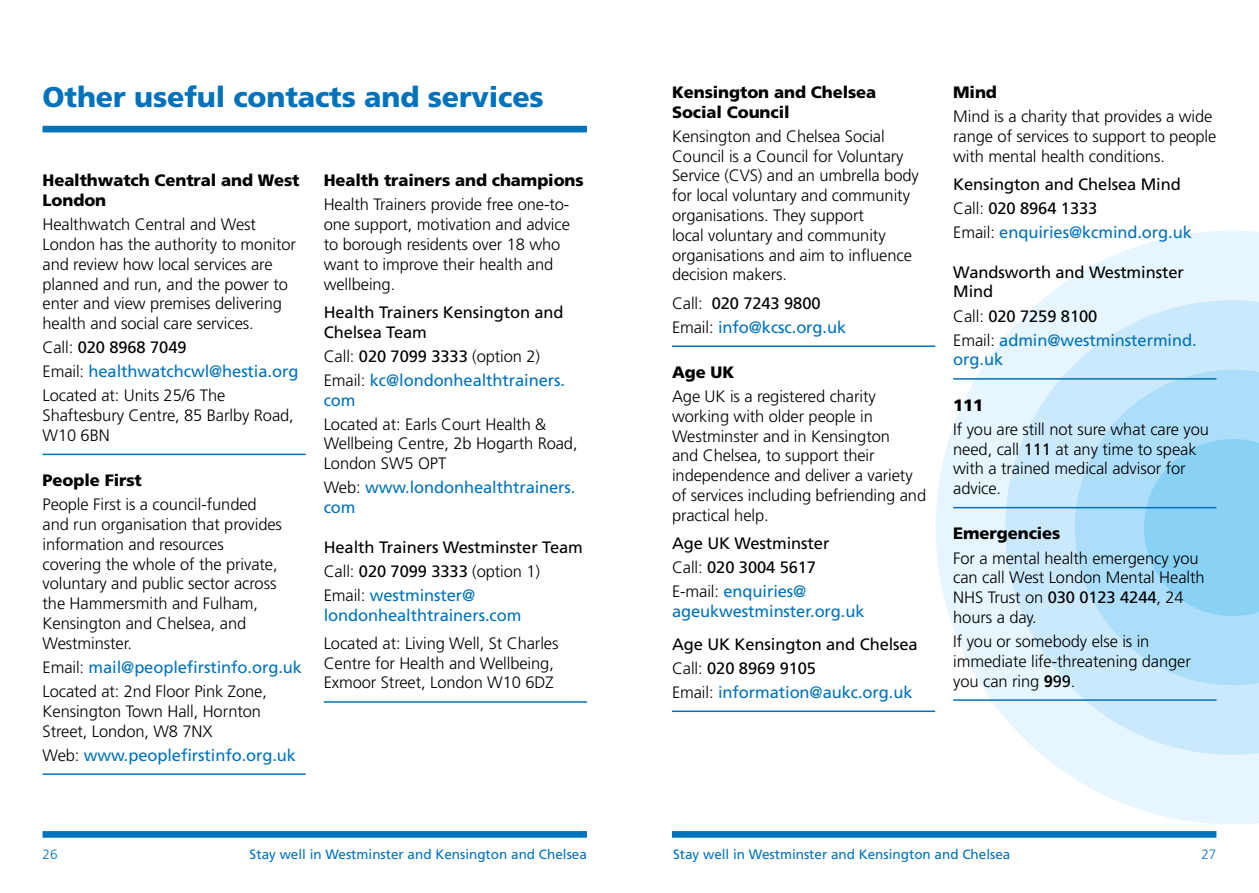
<style>
.page{position:relative;width:1259px;height:893px;background:#fff}
.page>*{position:absolute;margin:0;border:0;box-sizing:border-box;transform-origin:0 0}
.t1{font:900 28.5px "Frutiger";letter-spacing:-.005em;color:#0072bb}
.t2{font:300 16.5px/19.8px "Frutiger";letter-spacing:-.005em;color:#000}
.t3{font:16.5px/24px "Frutiger";letter-spacing:-.005em;color:#000}
.t4{font:16.5px/24px "Frutiger";letter-spacing:-.005em;color:#0072bb}
.t5{font:900 16.5px/19.8px "Frutiger";letter-spacing:-.005em;color:#000}
.t6{font:13.5px "Frutiger";color:#0072bb}
.t7{font:300 13.5px "Frutiger";color:#0072bb}
.s1{font-weight:400}
.s2{font-weight:400;color:#0072bb}
.s3{font-weight:300;color:#000}
.s4{color:#000}
.s5{font-weight:300}
.s6{color:#0072bb}
.s7{font-weight:700}
</style>
<div class="page">
<div style="left:672px;top:831px;width:544px;height:7px;background:#0072bb"></div>
<div style="left:43px;top:831px;width:544px;height:7px;background:#0072bb"></div>
<svg style="left:935px;top:231px;width:324px;height:593px;fill:#e6f5fe"></svg>
<svg style="left:1005px;top:300px;width:254px;height:455px;fill:#cbe9fc"></svg>
<svg style="left:1074px;top:369px;width:185px;height:316px;fill:#acdef9"></svg>
<svg style="left:1144px;top:439px;width:115px;height:177px"></svg>
<div style="left:43px;top:126px;width:544px;height:6px;background:#0072bb"></div>
<hr style="left:43px;top:454px;width:263px;height:1px;background:#0072bb">
<hr style="left:43px;top:773px;width:263px;height:2px;background:#0072bb">
<hr style="left:324px;top:701px;width:263px;height:2px;background:#0072bb">
<hr style="left:672px;top:345px;width:263px;height:2px;background:#0072bb">
<hr style="left:672px;top:710px;width:263px;height:2px;background:#0072bb">
<hr style="left:953px;top:378px;width:263px;height:2px;background:#0072bb">
<hr style="left:953px;top:507px;width:263px;height:1px;background:#0072bb">
<hr style="left:953px;top:699px;width:263px;height:2px;background:#0072bb">
<h1 class="t1" style="left:43px;top:80px;width:503px">Other useful contacts and services</h1>
<p class="t5" style="left:43px;top:170px;width:258px">Healthwatch Central and West<br>London</p>
<p class="t2" style="left:43px;top:214px;width:255px">Healthwatch Central and West London has the authority to monitor and review how local services are planned and run, and the power to enter and view premises delivering health and social care services.</p>
<p class="t2" style="left:43px;top:335px;width:257px;line-height:24px">Call: <span class="s1">020 8968 7049<br></span>Email: <span class="s2">healthwatchcwl@hestia.org<br></span>Located at: Units 25/6 The</p>
<p class="t2" style="left:43px;top:405px;width:253px">Shaftesbury Centre, 85 Barlby Road,<br>W10 6BN</p>
<p class="t5" style="left:43px;top:470px;width:101px">People First</p>
<p class="t2" style="left:43px;top:495px;width:241px">People First is a council-funded and run organisation that provides information and resources covering the whole of the private, voluntary and public sector across the Hammersmith and Fulham,<br>Kensington and Chelsea, and<br>Westminster.</p>
<p class="t2" style="left:43px;top:655px;width:261px;line-height:24px">Email: <span class="s2">mail@peoplefirstinfo.org.uk<br></span>Located at: 2nd Floor Pink Zone,</p>
<p class="t2" style="left:43px;top:701px;width:220px">Kensington Town Hall, Hornton<br>Street, London, W8 7NX</p>
<p class="t4" style="left:43px;top:743px;width:255px"><span class="s3">Web:</span> www.peoplefirstinfo.org.uk</p>
<p class="t5" style="left:324px;top:170px;width:261px">Health trainers and champions</p>
<p class="t2" style="left:324px;top:195px;width:248px">Health Trainers provide free one-to&shy;one support, motivation and advice to borough residents over 18 who want to improve their health and wellbeing.</p>
<p class="t3" style="left:324px;top:302px;width:241px;line-height:19.8px">Health Trainers Kensington and<br>Chelsea Team</p>
<p class="t4" style="left:324px;top:344px;width:243px"><span class="s3">Call:</span> <span class="s4">020 7099 3333</span> <span class="s3">(option 2)<br>Email:</span> kc@londonhealthtrainers.</p>
<p class="t4" style="left:324px;top:388px;width:33px">com</p>
<p class="t2" style="left:324px;top:414px;width:255px">Located at: Earls Court Health &amp;<br>Wellbeing Centre, 2b Hogarth Road,<br>London SW5 OPT</p>
<p class="t4" style="left:324px;top:477px;width:253px;line-height:19.8px"><span class="s3">Web:</span> www.londonhealthtrainers. com</p>
<p class="t3" style="left:324px;top:535px;width:261px">Health Trainers Westminster Team<br><span class="s5">Call:</span> 020 7099 3333 <span class="s5">(option 1)<br>Email:</span> <span class="s6">westminster@</span></p>
<p class="t4" style="left:324px;top:603px;width:199px">londonhealthtrainers.com</p>
<p class="t2" style="left:324px;top:633px;width:236px">Located at: Living Well, St Charles<br>Centre for Health and Wellbeing,<br>Exmoor Street, London W10 6DZ</p>
<p class="t5" style="left:672px;top:82px;width:206px">Kensington and Chelsea<br>Social Council</p>
<p class="t2" style="left:672px;top:126px;width:248px">Kensington and Chelsea Social<br>Council is a Council for Voluntary<br>Service (CVS) and an umbrella body for local voluntary and community organisations. They support<br>local voluntary and community organisations and aim to influence decision makers.</p>
<p class="t4" style="left:672px;top:291px;width:176px"><span class="s3">Call:</span> <span class="s4">020 7243 9800<br></span><span class="s3">Email:</span> info@kcsc.org.uk</p>
<p class="t5" style="left:672px;top:362px;width:64px">Age UK</p>
<p class="t2" style="left:672px;top:386px;width:256px">Age UK is a registered charity working with older people in<br>Westminster and in Kensington<br>and Chelsea, to support their independence and deliver a variety of services including befriending and practical help.</p>
<p class="t3" style="left:672px;top:531px;width:159px">Age UK Westminster<br><span class="s5">Call:</span> 020 3004 5617<br><span class="s5">E-mail:</span> <span class="s6">enquiries@</span></p>
<p class="t4" style="left:672px;top:599px;width:194px">ageukwestminster.org.uk</p>
<p class="t3" style="left:672px;top:632px;width:247px">Age UK Kensington and Chelsea<br><span class="s5">Call:</span> 020 8969 9105<br><span class="s5">Email:</span> <span class="s6">information@aukc.org.uk</span></p>
<p class="t5" style="left:953px;top:82px;width:45px">Mind</p>
<p class="t2" style="left:953px;top:106px;width:265px">Mind is a charity that provides a wide range of services to support to people with mental health conditions.</p>
<p class="t3" style="left:953px;top:172px;width:240px">Kensington and Chelsea Mind<br><span class="s5">Call:</span> 020 8964 1333<br><span class="s5">Email:</span> <span class="s6">enquiries@kcmind.org.uk</span></p>
<p class="t3" style="left:953px;top:262px;width:232px;line-height:19.8px">Wandsworth and Westminster<br>Mind</p>
<p class="t4" style="left:953px;top:304px;width:245px"><span class="s3">Call:</span> <span class="s4">020 7259 8100<br></span><span class="s3">Email:</span> admin@westminstermind.</p>
<p class="t4" style="left:953px;top:347px;width:51px">org.uk</p>
<p class="t5" style="left:953px;top:395px;width:32px">111</p>
<p class="t2" style="left:953px;top:419px;width:257px">If you are still not sure what care you need, call <span class="s1">111</span> at any time to speak with a trained medical advisor for advice.</p>
<p class="t5" style="left:953px;top:523px;width:109px">Emergencies</p>
<p class="t2" style="left:953px;top:548px;width:253px">For a mental health emergency you can call West London Mental Health<br>NHS Trust on <span class="s1">030 0123 4244</span>, 24 hours a day.</p>
<p class="t2" style="left:953px;top:631px;width:239px">If you or somebody else is in immediate life-threatening danger you can ring <span class="s7">9</span><span class="s1">99</span>.</p>
<p class="t7" style="left:43px;top:847px;width:17px">26</p>
<p class="t6" style="left:250px;top:846px;width:339px">Stay well in Westminster and Kensington and Chelsea</p>
<p class="t6" style="left:673px;top:846px;width:339px">Stay well in Westminster and Kensington and Chelsea</p>
<p class="t7" style="left:1201px;top:847px;width:17px">27</p>
</div>
